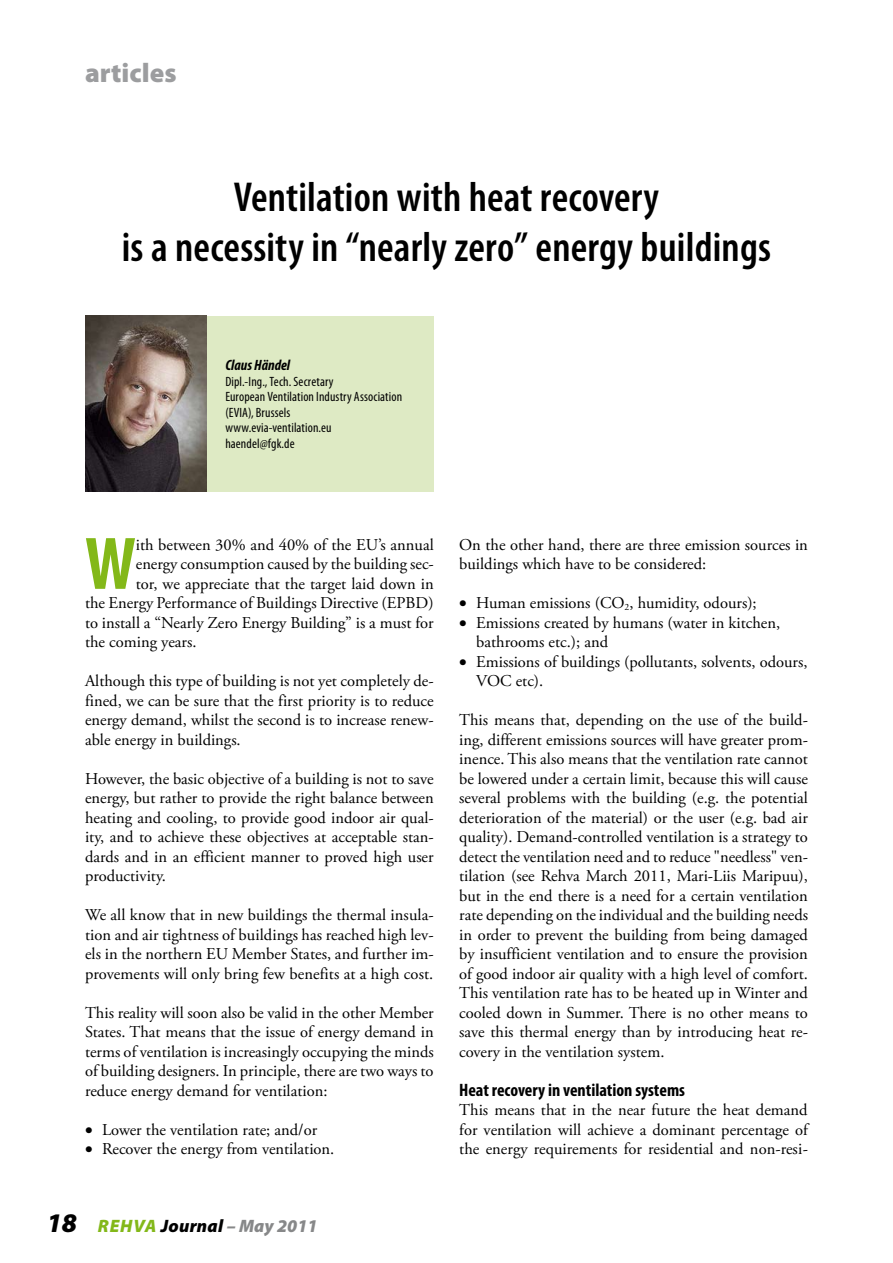
<style>
.page{position:relative;width:893px;height:1263px;background:#fff}
.page>*{position:absolute;margin:0;border:0;box-sizing:border-box;transform-origin:0 0}
.t1{font:700 condensed 71.7px "Akzidenz Grotesk BQ";color:#83b819}
.t2{font:600 condensed 42px/50.4px "Myriad Pro";letter-spacing:.005em;color:#000;text-align:center}
.t3{font:900 27px "Myriad Pro";letter-spacing:.005em;color:#9c9d9f}
.t4{font:700 condensed 18px "Myriad Pro";color:#000}
.t5{font:italic 900 18px "Myriad Pro";letter-spacing:.015em;color:#878889}
.t6{font:16.5px/19.5px "Adobe Garamond Pro";color:#000;text-align:justify}
.t7{font:italic 700 condensed 15px "Myriad Pro";color:#000}
.t8{font:condensed 13.5px/15.5px "Myriad Pro";letter-spacing:.01em;color:#000}
.s1{font-size:27px;color:#000}
.s2{color:#83b819}
.s3{color:#000}
</style>
<div class="page">
<div style="left:85px;top:316px;width:349px;height:175px;background:#deeac4"></div>
<img style="left:85px;top:316px;width:121px;height:175px">
<h3 class="t3" style="left:85px;top:54px;width:93px">articles</h3>
<h2 class="t2" style="left:122px;top:171px;width:651px">Ventilation with heat recovery<br>is a necessity in “nearly zero” energy buildings</h2>
<p class="t7" style="left:225px;top:356px;width:66px">Claus Händel</p>
<p class="t8" style="left:225px;top:373px;width:178px">Dipl.-Ing., Tech. Secretary<br>European Ventilation Industry Association (EVIA), Brussels<br>www.evia-ventilation.eu haendel@fgk.de</p>
<h1 class="t1" style="left:85px;top:523px;width:52px">W</h1>
<p class="t6" style="left:136px;top:535px;width:299px">ith between 30% and 40% of the EU’s annual</p>
<p class="t6" style="left:136px;top:555px;width:299px">energy consumption caused by the building sec-</p>
<p class="t6" style="left:136px;top:574px;width:299px">tor, we appreciate that the target laid down in</p>
<p class="t6" style="left:85px;top:594px;width:350px">the Energy Performance of Buildings Directive (EPBD)</p>
<p class="t6" style="left:85px;top:613px;width:350px">to install a “Nearly Zero Energy Building” is a must for</p>
<p class="t6" style="left:85px;top:633px;width:113px">the coming years.</p>
<p class="t6" style="left:85px;top:672px;width:350px">Although this type of building is not yet completely de&shy;fined, we can be sure that the first priority is to reduce energy demand, whilst the second is to increase renew&shy;able energy in buildings.</p>
<p class="t6" style="left:85px;top:769px;width:350px">However, the basic objective of a building is not to save energy, but rather to provide the right balance between heating and cooling, to provide good indoor air qual&shy;ity, and to achieve these objectives at acceptable stan&shy;dards and in an efficient manner to proved high user productivity.</p>
<p class="t6" style="left:85px;top:906px;width:350px">We all know that in new buildings the thermal insula&shy;tion and air tightness of buildings has reached high lev&shy;els in the northern EU Member States, and further im&shy;provements will only bring few benefits at a high cost.</p>
<p class="t6" style="left:85px;top:1003px;width:350px">This reality will soon also be valid in the other Member States. That means that the issue of energy demand in terms of ventilation is increasingly occupying the minds of building designers. In principle, there are two ways to reduce energy demand for ventilation:</p>
<p class="t6" style="left:85px;top:1120px;width:234px">• Lower the ventilation rate; and/or</p>
<p class="t6" style="left:85px;top:1140px;width:251px">• Recover the energy from ventilation.</p>
<p class="t5" style="left:47px;top:1214px;width:272px"><span class="s1">18</span> <span class="s2">REHVA</span> <span class="s3">Journal</span> – May 2011</p>
<p class="t6" style="left:459px;top:535px;width:350px">On the other hand, there are three emission sources in buildings which have to be considered:</p>
<p class="t6" style="left:459px;top:594px;width:299px">• Human emissions (CO<sub>2</sub>, humidity, odours);</p>
<p class="t6" style="left:476px;top:613px;width:305px;text-indent:-17px">• Emissions created by humans (water in kitchen, bathrooms etc.); and</p>
<p class="t6" style="left:476px;top:652px;width:333px;text-indent:-17px">• Emissions of buildings (pollutants, solvents, odours,<br>VOC etc).</p>
<p class="t6" style="left:459px;top:711px;width:350px">This means that, depending on the use of the build&shy;ing, different emissions sources will have greater prom&shy;inence. This also means that the ventilation rate cannot be lowered under a certain limit, because this will cause several problems with the building (e.g. the potential deterioration of the material) or the user (e.g. bad air quality). Demand-controlled ventilation is a strategy to detect the ventilation need and to reduce "needless" ven&shy;tilation (see Rehva March 2011, Mari-Liis Maripuu), but in the end there is a need for a certain ventilation rate depending on the individual and the building needs in order to prevent the building from being damaged by insufficient ventilation and to ensure the provision of good indoor air quality with a high level of comfort.<br>This ventilation rate has to be heated up in Winter and cooled down in Summer. There is no other means to save this thermal energy than by introducing heat re&shy;covery in the ventilation system.</p>
<p class="t4" style="left:459px;top:1079px;width:227px">Heat recovery in ventilation systems</p>
<p class="t6" style="left:459px;top:1101px;width:350px">This means that in the near future the heat demand for ventilation will achieve a dominant percentage of the energy requirements for residential and non-resi-</p>
</div>
